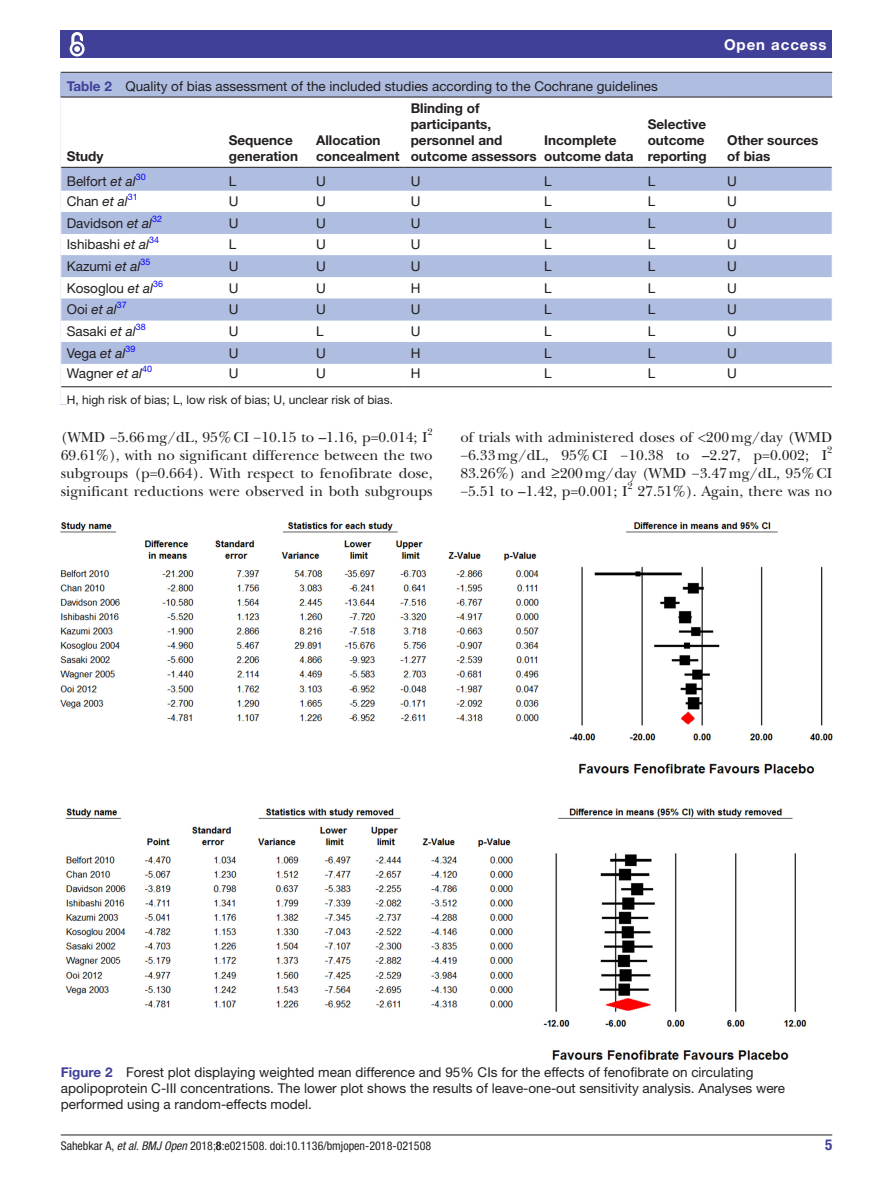
<style>
.page{position:relative;width:893px;height:1191px;background:#fff}
.page>*{position:absolute;margin:0;border:0;box-sizing:border-box;transform-origin:0 0}
.t1{font:15px/18px "New Baskerville";color:#231f20}
.t2{font:700 15px "Helvetica Neue LT Std";letter-spacing:.065em;color:#fff}
.t3{font:700 condensed 15px "Helvetica Neue LT Std";color:#414099}
.t4{font:13.5px/16.2px "Helvetica Neue LT Std";color:#231f20}
.t5{font:700 13.5px/16.2px "Helvetica Neue LT Std";color:#231f20}
.t6{font:italic 13.5px "Helvetica Neue LT Std";color:#231f20}
.t7{font:condensed 12px "Helvetica Neue LT Std";color:#231f20}
.t8{font:12px "Helvetica Neue LT Std";color:#231f20}
.t9{font:9.9px "New Baskerville";color:#231f20}
.t10{font:9px "Helvetica Neue LT Std";color:#00f}
.s1{font-weight:700;color:#414099}
.s2{font-style:italic}
.s3{font-style:normal}
.s4{font-weight:700}
</style>
<div class="page">
<hr style="left:61px;top:1134px;width:771px;height:1px;background:#231f20">
<div style="left:61px;top:31px;width:771px;height:27px;background:#414099"></div>
<svg style="left:69px;top:32px;width:16px;height:25px"></svg>
<div style="left:61px;top:73px;width:771px;height:331px;background:#afbde1"></div>
<hr style="left:61px;top:72px;width:771px;height:1px;background:#231f20">
<div style="left:61px;top:98px;width:771px;height:306px;background:#fff"></div>
<svg style="left:61px;top:168px;width:771px;height:196px"></svg>
<hr style="left:61px;top:97px;width:162px;height:1px;background:#231f20">
<hr style="left:61px;top:167px;width:162px;height:1px;background:#231f20">
<hr style="left:223px;top:97px;width:87px;height:1px;background:#231f20">
<hr style="left:223px;top:167px;width:87px;height:1px;background:#231f20">
<hr style="left:310px;top:97px;width:95px;height:1px;background:#231f20">
<hr style="left:310px;top:167px;width:95px;height:1px;background:#231f20">
<hr style="left:405px;top:97px;width:133px;height:1px;background:#231f20">
<hr style="left:405px;top:167px;width:133px;height:1px;background:#231f20">
<hr style="left:538px;top:97px;width:104px;height:1px;background:#231f20">
<hr style="left:538px;top:167px;width:104px;height:1px;background:#231f20">
<hr style="left:642px;top:97px;width:79px;height:1px;background:#231f20">
<hr style="left:642px;top:167px;width:79px;height:1px;background:#231f20">
<hr style="left:721px;top:97px;width:111px;height:1px;background:#231f20">
<hr style="left:721px;top:167px;width:111px;height:1px;background:#231f20">
<hr style="left:223px;top:386px;width:87px;height:1px;background:#231f20">
<hr style="left:310px;top:386px;width:95px;height:1px;background:#231f20">
<hr style="left:405px;top:386px;width:133px;height:1px;background:#231f20">
<hr style="left:538px;top:386px;width:104px;height:1px;background:#231f20">
<hr style="left:642px;top:386px;width:79px;height:1px;background:#231f20">
<hr style="left:61px;top:386px;width:162px;height:1px;background:#231f20">
<hr style="left:721px;top:386px;width:111px;height:1px;background:#231f20">
<svg style="left:60px;top:167px;width:1px;height:237px"></svg>
<hr style="left:67px;top:403px;width:765px;height:2px;background:#fff">
<img style="left:61px;top:523px;width:771px;height:536px">
<p class="t4" style="left:67px;top:78px;width:593px"><span class="s1">Table 2</span> Quality of bias assessment of the included studies according to the Cochrane guidelines</p>
<p class="t5" style="left:67px;top:148px;width:38px">Study</p>
<p class="t5" style="left:229px;top:132px;width:71px">Sequence generation</p>
<p class="t5" style="left:316px;top:132px;width:85px">Allocation concealment</p>
<p class="t5" style="left:411px;top:99px;width:127px">Blinding of participants, personnel and outcome assessors</p>
<p class="t5" style="left:544px;top:132px;width:91px">Incomplete outcome data</p>
<p class="t5" style="left:648px;top:116px;width:60px">Selective outcome reporting</p>
<p class="t2" style="left:724px;top:35px;width:104px">Open access</p>
<p class="t5" style="left:727px;top:132px;width:93px">Other sources of bias</p>
<p class="t4" style="left:67px;top:173px;width:80px">Belfort <span class="s2">et al</span><sup>30</sup></p>
<p class="t4" style="left:229px;top:173px;width:9px">L</p>
<p class="t4" style="left:316px;top:173px;width:11px">U</p>
<p class="t4" style="left:411px;top:173px;width:11px">U</p>
<p class="t4" style="left:544px;top:173px;width:9px">L</p>
<p class="t4" style="left:648px;top:173px;width:9px">L</p>
<p class="t4" style="left:727px;top:173px;width:11px">U</p>
<p class="t4" style="left:67px;top:193px;width:63px">Chan <span class="s2">et al</span></p>
<p class="t10" style="left:128px;top:191px;width:11px">31</p>
<p class="t4" style="left:229px;top:193px;width:11px">U</p>
<p class="t4" style="left:316px;top:193px;width:11px">U</p>
<p class="t4" style="left:411px;top:193px;width:11px">U</p>
<p class="t4" style="left:544px;top:193px;width:9px">L</p>
<p class="t4" style="left:648px;top:193px;width:9px">L</p>
<p class="t4" style="left:727px;top:193px;width:11px">U</p>
<p class="t4" style="left:67px;top:215px;width:87px">Davidson <span class="s2">et al</span></p>
<p class="t10" style="left:152px;top:213px;width:11px">32</p>
<p class="t4" style="left:229px;top:215px;width:11px">U</p>
<p class="t4" style="left:316px;top:215px;width:11px">U</p>
<p class="t4" style="left:411px;top:215px;width:11px">U</p>
<p class="t4" style="left:544px;top:215px;width:9px">L</p>
<p class="t4" style="left:648px;top:215px;width:9px">L</p>
<p class="t4" style="left:727px;top:215px;width:11px">U</p>
<p class="t4" style="left:67px;top:236px;width:84px">Ishibashi <span class="s2">et al</span></p>
<p class="t10" style="left:149px;top:235px;width:11px">34</p>
<p class="t4" style="left:229px;top:236px;width:9px">L</p>
<p class="t4" style="left:316px;top:236px;width:11px">U</p>
<p class="t4" style="left:411px;top:236px;width:11px">U</p>
<p class="t4" style="left:544px;top:236px;width:9px">L</p>
<p class="t4" style="left:648px;top:236px;width:9px">L</p>
<p class="t4" style="left:727px;top:236px;width:11px">U</p>
<p class="t4" style="left:67px;top:258px;width:75px">Kazumi <span class="s2">et al</span></p>
<p class="t10" style="left:141px;top:256px;width:11px">35</p>
<p class="t4" style="left:229px;top:258px;width:11px">U</p>
<p class="t4" style="left:316px;top:258px;width:11px">U</p>
<p class="t4" style="left:411px;top:258px;width:11px">U</p>
<p class="t4" style="left:544px;top:258px;width:9px">L</p>
<p class="t4" style="left:648px;top:258px;width:9px">L</p>
<p class="t4" style="left:727px;top:258px;width:11px">U</p>
<p class="t4" style="left:67px;top:280px;width:88px">Kosoglou <span class="s2">et al</span></p>
<p class="t10" style="left:153px;top:278px;width:11px">36</p>
<p class="t4" style="left:229px;top:280px;width:11px">U</p>
<p class="t4" style="left:316px;top:280px;width:11px">U</p>
<p class="t4" style="left:411px;top:280px;width:11px">H</p>
<p class="t4" style="left:544px;top:280px;width:9px">L</p>
<p class="t4" style="left:648px;top:280px;width:9px">L</p>
<p class="t4" style="left:727px;top:280px;width:11px">U</p>
<p class="t6" style="left:67px;top:301px;width:52px"><span class="s3">Ooi</span> et al</p>
<p class="t10" style="left:117px;top:300px;width:11px">37</p>
<p class="t4" style="left:229px;top:301px;width:11px">U</p>
<p class="t4" style="left:316px;top:301px;width:11px">U</p>
<p class="t4" style="left:411px;top:301px;width:11px">U</p>
<p class="t4" style="left:544px;top:301px;width:9px">L</p>
<p class="t4" style="left:648px;top:301px;width:9px">L</p>
<p class="t4" style="left:727px;top:301px;width:11px">U</p>
<p class="t4" style="left:67px;top:323px;width:71px">Sasaki <span class="s2">et al</span></p>
<p class="t10" style="left:136px;top:321px;width:11px">38</p>
<p class="t4" style="left:229px;top:323px;width:11px">U</p>
<p class="t4" style="left:316px;top:323px;width:9px">L</p>
<p class="t4" style="left:411px;top:323px;width:11px">U</p>
<p class="t4" style="left:544px;top:323px;width:9px">L</p>
<p class="t4" style="left:648px;top:323px;width:9px">L</p>
<p class="t4" style="left:727px;top:323px;width:11px">U</p>
<p class="t4" style="left:67px;top:344px;width:60px">Vega <span class="s2">et al</span></p>
<p class="t10" style="left:126px;top:343px;width:11px">39</p>
<p class="t4" style="left:229px;top:344px;width:11px">U</p>
<p class="t4" style="left:316px;top:344px;width:11px">U</p>
<p class="t4" style="left:411px;top:344px;width:11px">H</p>
<p class="t4" style="left:544px;top:344px;width:9px">L</p>
<p class="t4" style="left:648px;top:344px;width:9px">L</p>
<p class="t4" style="left:727px;top:344px;width:11px">U</p>
<p class="t4" style="left:67px;top:365px;width:77px">Wagner <span class="s2">et al</span></p>
<p class="t10" style="left:142px;top:363px;width:11px">40</p>
<p class="t4" style="left:229px;top:365px;width:11px">U</p>
<p class="t4" style="left:316px;top:365px;width:11px">U</p>
<p class="t4" style="left:411px;top:365px;width:11px">H</p>
<p class="t4" style="left:544px;top:365px;width:9px">L</p>
<p class="t4" style="left:648px;top:365px;width:9px">L</p>
<p class="t4" style="left:727px;top:365px;width:11px">U</p>
<p class="t8" style="left:67px;top:393px;width:328px">H, high risk of bias; L, low risk of bias; U, unclear risk of bias.</p>
<p class="t1" style="left:61px;top:428px;width:368px">(WMD −5.66mg/dL, 95%CI −10.15 to –1.16, p=0.014; I</p>
<p class="t9" style="left:427px;top:426px;width:7px">2</p>
<p class="t1" style="left:61px;top:446px;width:373px;text-align:justify">69.61%), with no significant difference between the two subgroups (p=0.664). With respect to fenofibrate dose, significant reductions were observed in both subgroups</p>
<p class="t1" style="left:460px;top:428px;width:373px">of trials with administered doses of &lt;200mg/day (WMD −6.33mg/dL, 95%CI −10.38 to –2.27, p=0.002; I</p>
<p class="t9" style="left:827px;top:444px;width:7px">2</p>
<p class="t1" style="left:460px;top:464px;width:373px">83.26%) and ≥200mg/day (WMD −3.47mg/dL, 95%CI −5.51 to –1.42, p=0.001; I</p>
<p class="t9" style="left:627px;top:480px;width:7px">2</p>
<p class="t1" style="left:637px;top:482px;width:196px">27.51%). Again, there was no</p>
<p class="t4" style="left:61px;top:1063px;width:726px"><span class="s1">Figure 2</span> Forest plot displaying weighted mean difference and 95% CIs for the effects of fenofibrate on circulating apolipoprotein C-III concentrations. The lower plot shows the results of leave-one-out sensitivity analysis. Analyses were performed using a random-effects model.</p>
<p class="t7" style="left:61px;top:1138px;width:372px">Sahebkar A, <span class="s2">et al</span>. <span class="s2">BMJ Open</span> 2018;<span class="s4">8</span>:e021508. doi:10.1136/bmjopen-2018-021508</p>
<p class="t3" style="left:825px;top:1135px;width:9px">5</p>
</div>
